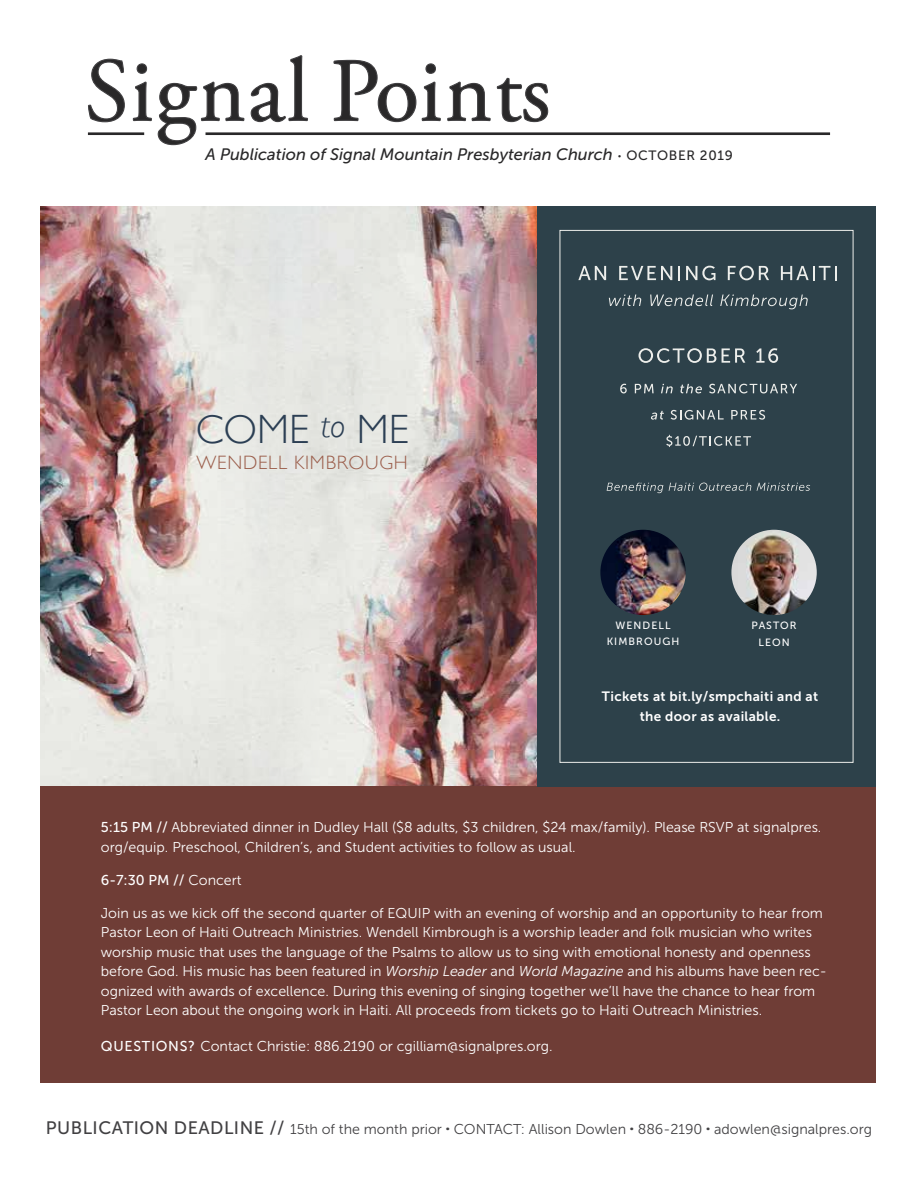
<style>
.page{position:relative;width:918px;height:1188px;background:#fff}
.page>*{position:absolute;margin:0;border:0;box-sizing:border-box;transform-origin:0 0}
.t1{font:300 40.95px "Gill Sans";color:#2c3f54}
.t2{font:300 19.35px "Gill Sans";letter-spacing:.04em;color:#9b5e4b}
.t3{font:italic 16.5px "Museo Sans 500";color:#292829}
.t4{font:14.25px/19.5px "Museo Sans 300";color:#fff}
.t5{font:14.25px "Museo Sans 300";color:#414042}
.t6{font:14.25px "Museo Sans 500";color:#fff}
.t7{font:13.5px/19.5px "Museo Sans 700";letter-spacing:.025em;color:#fff;text-align:center}
.t8{font:10.5px/16.5px "Museo Sans 500";letter-spacing:.1em;color:#fff;text-align:center}
.s1{font-family:"Copperplate";font-style:normal}
.s2{font-style:normal;font-size:13.5px}
.s3{font-style:italic;font-size:34.2px}
.s4{font-family:"Museo Sans 500"}
.s5{font-family:"Museo Sans 300"}
.s6{font-style:italic}
.s7{font-family:"Museo Sans 500";font-size:18px}
.s8{font-family:"Open Sans";font-weight:800}
</style>
<div class="page">
<img style="left:40px;top:207px;width:181px;height:580px">
<img style="left:221px;top:207px;width:316px;height:580px">
<div style="left:40px;top:787px;width:836px;height:296px;background:#6f3d36"></div>
<svg style="left:87px;top:55px;width:462px;height:91px"></svg>
<hr style="left:206px;top:132px;width:624px;height:3px;background:#292829">
<hr style="left:88px;top:132px;width:56px;height:3px;background:#292829">
<div style="left:537px;top:207px;width:339px;height:580px;background:#2d414a"></div>
<div style="left:560px;top:230px;width:293px;height:533px;border:1px solid #edeeeb"></div>
<img style="left:600px;top:530px;width:86px;height:85px;border-radius:43px">
<img style="left:731px;top:530px;width:86px;height:85px;border-radius:43px">
<svg style="left:578px;top:266px;width:28px;height:14px"></svg>
<svg style="left:619px;top:266px;width:53px;height:14px"></svg>
<svg style="left:678px;top:266px;width:2px;height:14px"></svg>
<svg style="left:686px;top:266px;width:29px;height:14px"></svg>
<svg style="left:728px;top:266px;width:41px;height:14px"></svg>
<svg style="left:781px;top:266px;width:56px;height:14px"></svg>
<svg style="left:609px;top:295px;width:32px;height:11px"></svg>
<svg style="left:650px;top:295px;width:63px;height:11px"></svg>
<svg style="left:720px;top:295px;width:88px;height:14px"></svg>
<svg style="left:639px;top:348px;width:77px;height:15px"></svg>
<svg style="left:722px;top:348px;width:23px;height:15px"></svg>
<svg style="left:756px;top:348px;width:22px;height:15px"></svg>
<svg style="left:620px;top:384px;width:7px;height:9px"></svg>
<svg style="left:635px;top:384px;width:19px;height:9px"></svg>
<svg style="left:661px;top:384px;width:12px;height:9px"></svg>
<svg style="left:680px;top:384px;width:22px;height:9px"></svg>
<svg style="left:709px;top:384px;width:88px;height:9px"></svg>
<svg style="left:651px;top:411px;width:13px;height:9px"></svg>
<svg style="left:671px;top:410px;width:53px;height:10px"></svg>
<svg style="left:731px;top:410px;width:34px;height:10px"></svg>
<svg style="left:666px;top:435px;width:85px;height:12px"></svg>
<svg style="left:607px;top:483px;width:56px;height:10px"></svg>
<svg style="left:669px;top:483px;width:82px;height:8px"></svg>
<svg style="left:757px;top:483px;width:53px;height:8px"></svg>
<p class="t3" style="left:206px;top:145px;width:529px">A Publication of Signal Mountain Presbyterian Church <span class="s1">·</span> <span class="s2">OCTOBER 2019</span></p>
<h1 class="t1" style="left:196px;top:397px;width:215px">COME <span class="s3">to</span> ME</h1>
<h2 class="t2" style="left:196px;top:447px;width:213px">WENDELL KIMBROUGH</h2>
<p class="t8" style="left:607px;top:617px;width:74px">WENDELL<br>KIMBROUGH</p>
<p class="t8" style="left:752px;top:617px;width:47px">PASTOR<br>LEON</p>
<p class="t7" style="left:602px;top:687px;width:218px">Tickets at bit.ly/smpchaiti and at the door as available.</p>
<p class="t4" style="left:101px;top:818px;width:722px"><span class="s4">5:15 PM //</span> Abbreviated dinner in Dudley Hall ($8 adults, $3 children, $24 max/family). Please RSVP at signalpres. org/equip. Preschool, Children’s, and Student activities to follow as usual.</p>
<p class="t6" style="left:101px;top:872px;width:142px">6-7:30 PM // <span class="s5">Concert</span></p>
<p class="t4" style="left:101px;top:903px;width:727px">Join us as we kick off the second quarter of EQUIP with an evening of worship and an opportunity to hear from Pastor Leon of Haiti Outreach Ministries. Wendell Kimbrough is a worship leader and folk musician who writes worship music that uses the language of the Psalms to allow us to sing with emotional honesty and openness before God. His music has been featured in <span class="s6">Worship Leader</span> and <span class="s6">World Magazine</span> and his albums have been rec&shy;ognized with awards of excellence. During this evening of singing together we’ll have the chance to hear from Pastor Leon about the ongoing work in Haiti. All proceeds from tickets go to Haiti Outreach Ministries.</p>
<p class="t4" style="left:101px;top:1037px;width:453px"><span class="s4">QUESTIONS?</span> Contact Christie: 886.2190 or cgilliam@signalpres.org.</p>
<p class="t5" style="left:46px;top:1121px;width:828px"><span class="s7">PUBLICATION DEADLINE //</span> 15th of the month prior <span class="s8">·</span> CONTACT: Allison Dowlen <span class="s8">·</span> 886-2190 <span class="s8">·</span> adowlen@signalpres.org</p>
</div>
